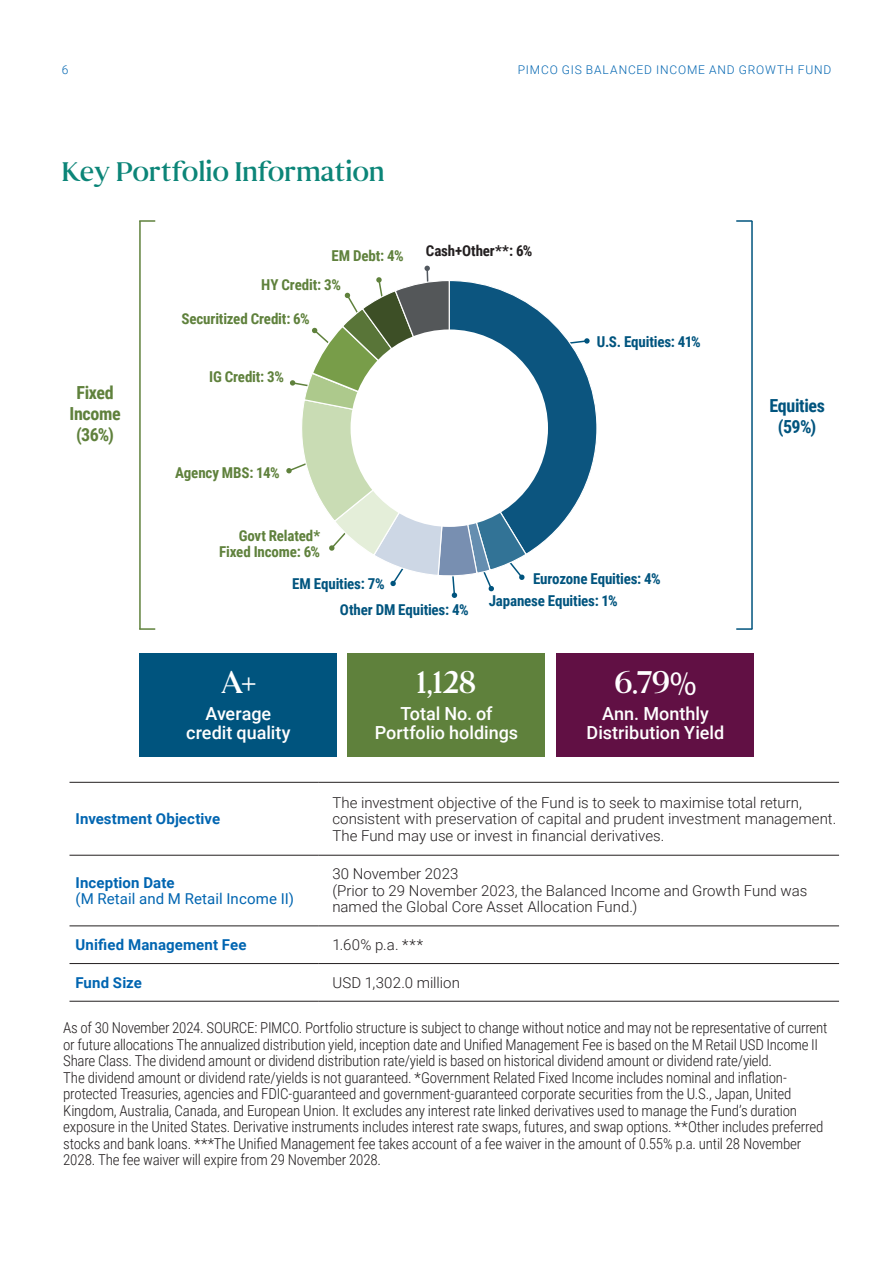
<style>
.page{position:relative;width:893px;height:1263px;background:#fff}
.page>*{position:absolute;margin:0;border:0;box-sizing:border-box;transform-origin:0 0}
.Callout_Sen_R_15_21{font:31.5px "Senhan";color:#fff}
.Headline_Sen_R_26_31{font:27px "Senhan";letter-spacing:-.01em;color:#0c8578}
.Callout_Sen_R_15_21-2{font:500 18px/19.5px "Roboto";color:#fff;text-align:center}
.Chart_Bold_RobC_B_8_9{font:700 18px/21px "Roboto Condensed";letter-spacing:-.02em;color:#5f813c;text-align:center}
.Chart_Bold_RobC_B_8_9-2{font:700 18px "Roboto Condensed";letter-spacing:-.02em;color:#00547e}
.Footnotes_RobC_L_8_9{font:300 15px/16.5px "Roboto Condensed";letter-spacing:-.015em;color:#231f20}
.Body_Copy_Rob_L_9_14{font:300 15px/16.5px "Roboto";color:#231f20}
.Chart_Bold_RobC_B_8_9-3{font:700 15px/16.5px "Roboto Condensed";letter-spacing:-.01em;color:#5f813c;text-align:right}
.Chart_Bold_RobC_B_8_9-4{font:700 15px "Roboto Condensed";letter-spacing:-.01em;color:#00547e}
.Body_Copy_Rob_L_9_14-2{font:700 15px "Roboto";letter-spacing:.01em;color:#0165b1}
.Body_Copy_Rob_L_9_14-3{font:15px/16.5px "Roboto";letter-spacing:.005em;color:#0165b1}
.Chart_Bold_RobC_B_8_9-5{font:700 15px "Roboto Condensed";letter-spacing:-.005em;color:#231f20}
.t1{font:300 12px "Roboto";letter-spacing:.07em;color:#0165b1}
.s1{font-weight:700}
</style>
<div class="page">
<hr style="left:139px;top:221px;width:2px;height:408px;background:#5f813c">
<svg style="left:139px;top:220px;width:16px;height:2px"></svg>
<svg style="left:139px;top:628px;width:16px;height:2px"></svg>
<hr style="left:751px;top:221px;width:2px;height:408px;background:#00547e">
<svg style="left:736px;top:220px;width:16px;height:2px"></svg>
<svg style="left:736px;top:628px;width:16px;height:2px"></svg>
<hr style="left:69px;top:782px;width:250px;height:1px;background:#231f20">
<hr style="left:319px;top:782px;width:520px;height:1px;background:#231f20">
<hr style="left:69px;top:855px;width:250px;height:1px;background:#231f20">
<hr style="left:319px;top:855px;width:520px;height:1px;background:#231f20">
<hr style="left:69px;top:926px;width:250px;height:1px;background:#231f20">
<hr style="left:319px;top:926px;width:520px;height:1px;background:#231f20">
<hr style="left:69px;top:963px;width:250px;height:1px;background:#231f20">
<hr style="left:319px;top:963px;width:520px;height:1px;background:#231f20">
<hr style="left:69px;top:1001px;width:250px;height:1px;background:#231f20">
<hr style="left:319px;top:1001px;width:520px;height:1px;background:#231f20">
<div style="left:140px;top:653px;width:197px;height:104px;background:#00547e"></div>
<div style="left:348px;top:653px;width:197px;height:104px;background:#5f813c"></div>
<div style="left:557px;top:653px;width:197px;height:104px;background:#611044"></div>
<svg style="left:286px;top:266px;width:311px;height:332px"></svg>
<div style="left:351px;top:329px;width:197px;height:198px;background:#fff;border-radius:50%"></div>
<p class="t1" style="left:62px;top:61px;width:8px">6</p>
<p class="t1" style="left:518px;top:61px;width:315px">PIMCO GIS BALANCED INCOME AND GROWTH FUND</p>
<p class="Headline_Sen_R_26_31" style="left:62px;top:155px;width:325px">Key Portfolio Information</p>
<p class="Chart_Bold_RobC_B_8_9-3" style="left:332px;top:247px;width:74px">EM Debt: 4%</p>
<p class="Chart_Bold_RobC_B_8_9-3" style="left:261px;top:275px;width:81px">HY Credit: 3%</p>
<p class="Chart_Bold_RobC_B_8_9-3" style="left:182px;top:310px;width:130px">Securitized Credit: 6%</p>
<p class="Chart_Bold_RobC_B_8_9" style="left:69px;top:381px;width:53px">Fixed<br>Income</p>
<p class="Chart_Bold_RobC_B_8_9" style="left:76px;top:423px;width:39px">(36%)</p>
<p class="Chart_Bold_RobC_B_8_9-3" style="left:209px;top:367px;width:77px">IG Credit: 3%</p>
<p class="Chart_Bold_RobC_B_8_9-3" style="left:175px;top:463px;width:106px">Agency MBS: 14%</p>
<p class="Chart_Bold_RobC_B_8_9-3" style="left:219px;top:526px;width:102px">Govt Related*<br>Fixed Income: 6%</p>
<p class="Chart_Bold_RobC_B_8_9-5" style="left:426px;top:240px;width:108px">Cash+Other**: 6%</p>
<p class="Chart_Bold_RobC_B_8_9-4" style="left:597px;top:331px;width:105px">U.S. Equities: 41%</p>
<p class="Chart_Bold_RobC_B_8_9-4" style="left:292px;top:573px;width:94px">EM Equities: 7%</p>
<p class="Chart_Bold_RobC_B_8_9-4" style="left:340px;top:599px;width:130px">Other DM Equities: 4%</p>
<p class="Chart_Bold_RobC_B_8_9-4" style="left:533px;top:568px;width:129px">Eurozone Equities: 4%</p>
<p class="Chart_Bold_RobC_B_8_9-4" style="left:489px;top:590px;width:131px">Japanese Equities: 1%</p>
<p class="Callout_Sen_R_15_21" style="left:220px;top:663px;width:38px">A+</p>
<p class="Callout_Sen_R_15_21-2" style="left:186px;top:703px;width:106px">Average credit quality</p>
<p class="Callout_Sen_R_15_21" style="left:417px;top:663px;width:61px">1,128</p>
<p class="Callout_Sen_R_15_21-2" style="left:375px;top:703px;width:145px">Total No. of<br>Portfolio holdings</p>
<p class="Callout_Sen_R_15_21" style="left:614px;top:663px;width:84px">6.79%</p>
<p class="Callout_Sen_R_15_21-2" style="left:587px;top:703px;width:139px">Ann. Monthly<br>Distribution Yield</p>
<p class="Chart_Bold_RobC_B_8_9-2" style="left:769px;top:393px;width:57px">Equities</p>
<p class="Chart_Bold_RobC_B_8_9-2" style="left:778px;top:414px;width:40px">(59%)</p>
<p class="Body_Copy_Rob_L_9_14-2" style="left:76px;top:808px;width:146px">Investment Objective</p>
<p class="Body_Copy_Rob_L_9_14" style="left:332px;top:793px;width:506px">The investment objective of the Fund is to seek to maximise total return, consistent with preservation of capital and prudent investment management.<br>The Fund may use or invest in financial derivatives.</p>
<p class="Body_Copy_Rob_L_9_14-3" style="left:76px;top:873px;width:220px"><span class="s1">Inception Date<br></span>(M Retail and M Retail Income II)</p>
<p class="Body_Copy_Rob_L_9_14" style="left:332px;top:865px;width:476px">30 November 2023<br>(Prior to 29 November 2023, the Balanced Income and Growth Fund was named the Global Core Asset Allocation Fund.)</p>
<p class="Body_Copy_Rob_L_9_14-2" style="left:76px;top:934px;width:173px">Unified Management Fee</p>
<p class="Body_Copy_Rob_L_9_14" style="left:332px;top:936px;width:92px">1.60% p.a. ***</p>
<p class="Body_Copy_Rob_L_9_14-2" style="left:76px;top:972px;width:68px">Fund Size</p>
<p class="Body_Copy_Rob_L_9_14" style="left:332px;top:973px;width:129px">USD 1,302.0 million</p>
<p class="Footnotes_RobC_L_8_9" style="left:63px;top:1019px;width:766px">As of 30 November 2024. SOURCE: PIMCO. Portfolio structure is subject to change without notice and may not be representative of current or future allocations The annualized distribution yield, inception date and Unified Management Fee is based on the M Retail USD Income II Share Class. The dividend amount or dividend distribution rate/yield is based on historical dividend amount or dividend rate/yield.<br>The dividend amount or dividend rate/yields is not guaranteed. *Government Related Fixed Income includes nominal and inflation&shy;protected Treasuries, agencies and FDIC-guaranteed and government-guaranteed corporate securities from the U.S., Japan, United Kingdom, Australia, Canada, and European Union. It excludes any interest rate linked derivatives used to manage the Fund’s duration exposure in the United States. Derivative instruments includes interest rate swaps, futures, and swap options. **Other includes preferred stocks and bank loans. ***The Unified Management fee takes account of a fee waiver in the amount of 0.55% p.a. until 28 November 2028. The fee waiver will expire from 29 November 2028.</p>
</div>
